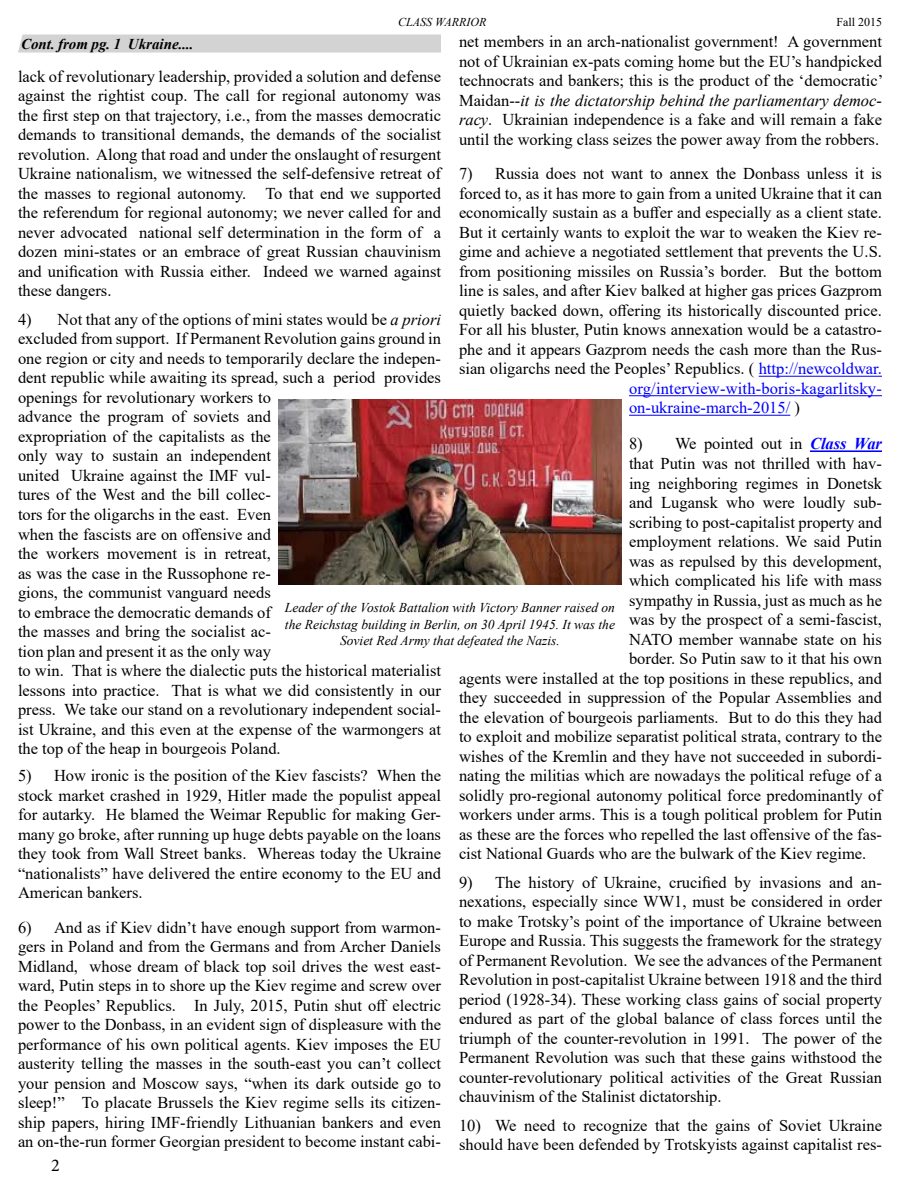
<style>
.page{position:relative;width:918px;height:1188px;background:#fff}
.page>*{position:absolute;margin:0;border:0;box-sizing:border-box;transform-origin:0 0}
.t1{font:18px "Minion Pro";color:#000}
.t2{font:16.5px/19.5px "Times New Roman";color:#000;text-align:justify}
.t3{font:16.5px "Times New Roman";letter-spacing:.01em;color:#00f}
.t4{font:italic 700 15px "Times New Roman";color:#000}
.t5{font:italic 13.5px/16.5px "Times New Roman";color:#000;text-align:center}
.t6{font:italic 12px "Times New Roman";color:#000}
.t7{font:12px "Times New Roman";color:#000}
.s1{font-style:italic}
.s2{color:#00f}
.s3{color:#000}
.s4{font-weight:700;font-style:italic;color:#00f}
</style>
<div class="page">
<hr style="left:759px;top:376px;width:123px;height:1px;background:#00f">
<hr style="left:629px;top:395px;width:253px;height:1px;background:#00f">
<hr style="left:629px;top:415px;width:161px;height:1px;background:#00f">
<hr style="left:810px;top:450px;width:72px;height:2px;background:#00f">
<div style="left:18px;top:34px;width:423px;height:18px;background:#d3d3d3"></div>
<img style="left:278px;top:399px;width:344px;height:186px">
<p class="t6" style="left:398px;top:14px;width:90px">CLASS WARRIOR</p>
<p class="t7" style="left:836px;top:14px;width:47px">Fall 2015</p>
<p class="t2" style="left:459px;top:32px;width:426px">net members in an arch-nationalist government! A government not of Ukrainian ex-pats coming home but the EU’s handpicked technocrats and bankers; this is the product of the ‘democratic’ Maidan--<span class="s1">it is the dictatorship behind the parliamentary democ&shy;racy</span>. Ukrainian independence is a fake and will remain a fake until the working class seizes the power away from the robbers.</p>
<p class="t2" style="left:459px;top:164px;width:425px">7) Russia does not want to annex the Donbass unless it is</p>
<p class="t2" style="left:459px;top:183px;width:425px">forced to, as it has more to gain from a united Ukraine that it can</p>
<p class="t2" style="left:459px;top:203px;width:425px">economically sustain as a buffer and especially as a client state.</p>
<p class="t2" style="left:459px;top:222px;width:425px">But it certainly wants to exploit the war to weaken the Kiev re-</p>
<p class="t2" style="left:459px;top:242px;width:424px">gime and achieve a negotiated settlement that prevents the U.S.</p>
<p class="t2" style="left:459px;top:261px;width:425px">from positioning missiles on Russia’s border. But the bottom</p>
<p class="t2" style="left:459px;top:281px;width:425px">line is sales, and after Kiev balked at higher gas prices Gazprom</p>
<p class="t2" style="left:459px;top:300px;width:425px">quietly backed down, offering its historically discounted price.</p>
<p class="t2" style="left:459px;top:320px;width:424px">For all his bluster, Putin knows annexation would be a catastro-</p>
<p class="t2" style="left:459px;top:339px;width:425px">phe and it appears Gazprom needs the cash more than the Rus-</p>
<p class="t2" style="left:459px;top:359px;width:425px">sian oligarchs need the Peoples’ Republics. ( <span class="s2">http://newcoldwar.</span></p>
<p class="t3" style="left:629px;top:377px;width:254px">org/interview-with-boris-kagarlitsky-</p>
<p class="t3" style="left:629px;top:396px;width:172px">on-ukraine-march-2015/ <span class="s3">)</span></p>
<p class="t2" style="left:629px;top:434px;width:254px">8) We pointed out in <span class="s4">Class War</span></p>
<p class="t2" style="left:629px;top:453px;width:254px">that Putin was not thrilled with hav-</p>
<p class="t2" style="left:629px;top:473px;width:254px">ing neighboring regimes in Donetsk</p>
<p class="t2" style="left:629px;top:492px;width:254px">and Lugansk who were loudly sub-</p>
<p class="t2" style="left:629px;top:512px;width:254px">scribing to post-capitalist property and</p>
<p class="t2" style="left:629px;top:531px;width:254px">employment relations. We said Putin</p>
<p class="t2" style="left:629px;top:551px;width:254px">was as repulsed by this development,</p>
<p class="t2" style="left:629px;top:570px;width:254px">which complicated his life with mass</p>
<p class="t2" style="left:629px;top:590px;width:254px">sympathy in Russia, just as much as he</p>
<p class="t2" style="left:629px;top:609px;width:254px">was by the prospect of a semi-fascist,</p>
<p class="t2" style="left:629px;top:629px;width:254px">NATO member wannabe state on his</p>
<p class="t2" style="left:629px;top:648px;width:254px">border. So Putin saw to it that his own</p>
<p class="t2" style="left:459px;top:668px;width:425px">agents were installed at the top positions in these republics, and</p>
<p class="t2" style="left:459px;top:687px;width:425px">they succeeded in suppression of the Popular Assemblies and</p>
<p class="t2" style="left:459px;top:707px;width:425px">the elevation of bourgeois parliaments. But to do this they had</p>
<p class="t2" style="left:459px;top:726px;width:425px">to exploit and mobilize separatist political strata, contrary to the</p>
<p class="t2" style="left:459px;top:746px;width:425px">wishes of the Kremlin and they have not succeeded in subordi-</p>
<p class="t2" style="left:459px;top:765px;width:425px">nating the militias which are nowadays the political refuge of a</p>
<p class="t2" style="left:459px;top:785px;width:425px">solidly pro-regional autonomy political force predominantly of</p>
<p class="t2" style="left:459px;top:804px;width:425px">workers under arms. This is a tough political problem for Putin</p>
<p class="t2" style="left:459px;top:824px;width:424px">as these are the forces who repelled the last offensive of the fas-</p>
<p class="t2" style="left:459px;top:843px;width:409px">cist National Guards who are the bulwark of the Kiev regime.</p>
<p class="t2" style="left:459px;top:872px;width:425px">9) The history of Ukraine, crucified by invasions and an&shy;nexations, especially since WW1, must be considered in order to make Trotsky’s point of the importance of Ukraine between Europe and Russia. This suggests the framework for the strategy of Permanent Revolution. We see the advances of the Permanent Revolution in post-capitalist Ukraine between 1918 and the third period (1928-34). These working class gains of social property endured as part of the global balance of class forces until the triumph of the counter-revolution in 1991. The power of the Permanent Revolution was such that these gains withstood the counter-revolutionary political activities of the Great Russian chauvinism of the Stalinist dictatorship.</p>
<p class="t2" style="left:459px;top:1115px;width:425px">10) We need to recognize that the gains of Soviet Ukraine should have been defended by Trotskyists against capitalist res-</p>
<p class="t4" style="left:21px;top:33px;width:174px">Cont. from pg. 1 Ukraine....</p>
<p class="t2" style="left:18px;top:66px;width:425px">lack of revolutionary leadership, provided a solution and defense against the rightist coup. The call for regional autonomy was the first step on that trajectory, i.e., from the masses democratic demands to transitional demands, the demands of the socialist revolution. Along that road and under the onslaught of resurgent Ukraine nationalism, we witnessed the self-defensive retreat of the masses to regional autonomy. To that end we supported the referendum for regional autonomy; we never called for and never advocated national self determination in the form of a dozen mini-states or an embrace of great Russian chauvinism and unification with Russia either. Indeed we warned against these dangers.</p>
<p class="t2" style="left:18px;top:309px;width:425px;text-align:left">4) Not that any of the options of mini states would be <span class="s1">a priori </span>excluded from support. If Permanent Revolution gains ground in one region or city and needs to temporarily declare the indepen&shy;dent republic while awaiting its spread, such a period provides openings for revolutionary workers to<br>advance the program of soviets and<br>expropriation of the capitalists as the<br>only way to sustain an independent<br>united Ukraine against the IMF vul-<br>tures of the West and the bill collec-<br>tors for the oligarchs in the east. Even<br>when the fascists are on offensive and<br>the workers movement is in retreat,<br>as was the case in the Russophone re-<br>gions, the communist vanguard needs<br>to embrace the democratic demands of<br>the masses and bring the socialist ac-<br>tion plan and present it as the only way<br>to win. That is where the dialectic puts the historical materialist lessons into practice. That is what we did consistently in our press. We take our stand on a revolutionary independent social&shy;ist Ukraine, and this even at the expense of the warmongers at the top of the heap in bourgeois Poland.</p>
<p class="t2" style="left:18px;top:765px;width:425px">5) How ironic is the position of the Kiev fascists? When the stock market crashed in 1929, Hitler made the populist appeal for autarky. He blamed the Weimar Republic for making Ger&shy;many go broke, after running up huge debts payable on the loans they took from Wall Street banks. Whereas today the Ukraine “nationalists” have delivered the entire economy to the EU and American bankers.</p>
<p class="t2" style="left:18px;top:917px;width:425px">6) And as if Kiev didn’t have enough support from warmon&shy;gers in Poland and from the Germans and from Archer Daniels Midland, whose dream of black top soil drives the west east&shy;ward, Putin steps in to shore up the Kiev regime and screw over the Peoples’ Republics. In July, 2015, Putin shut off electric power to the Donbass, in an evident sign of displeasure with the performance of his own political agents. Kiev imposes the EU austerity telling the masses in the south-east you can’t collect your pension and Moscow says, “when its dark outside go to sleep!” To placate Brussels the Kiev regime sells its citizen&shy;ship papers, hiring IMF-friendly Lithuanian bankers and even an on-the-run former Georgian president to become instant cabi-</p>
<p class="t5" style="left:285px;top:599px;width:332px">Leader of the Vostok Battalion with Victory Banner raised on the Reichstag building in Berlin, on 30 April 1945. It was the<br>Soviet Red Army that defeated the Nazis.</p>
<p class="t1" style="left:51px;top:1153px;width:10px">2</p>
</div>
